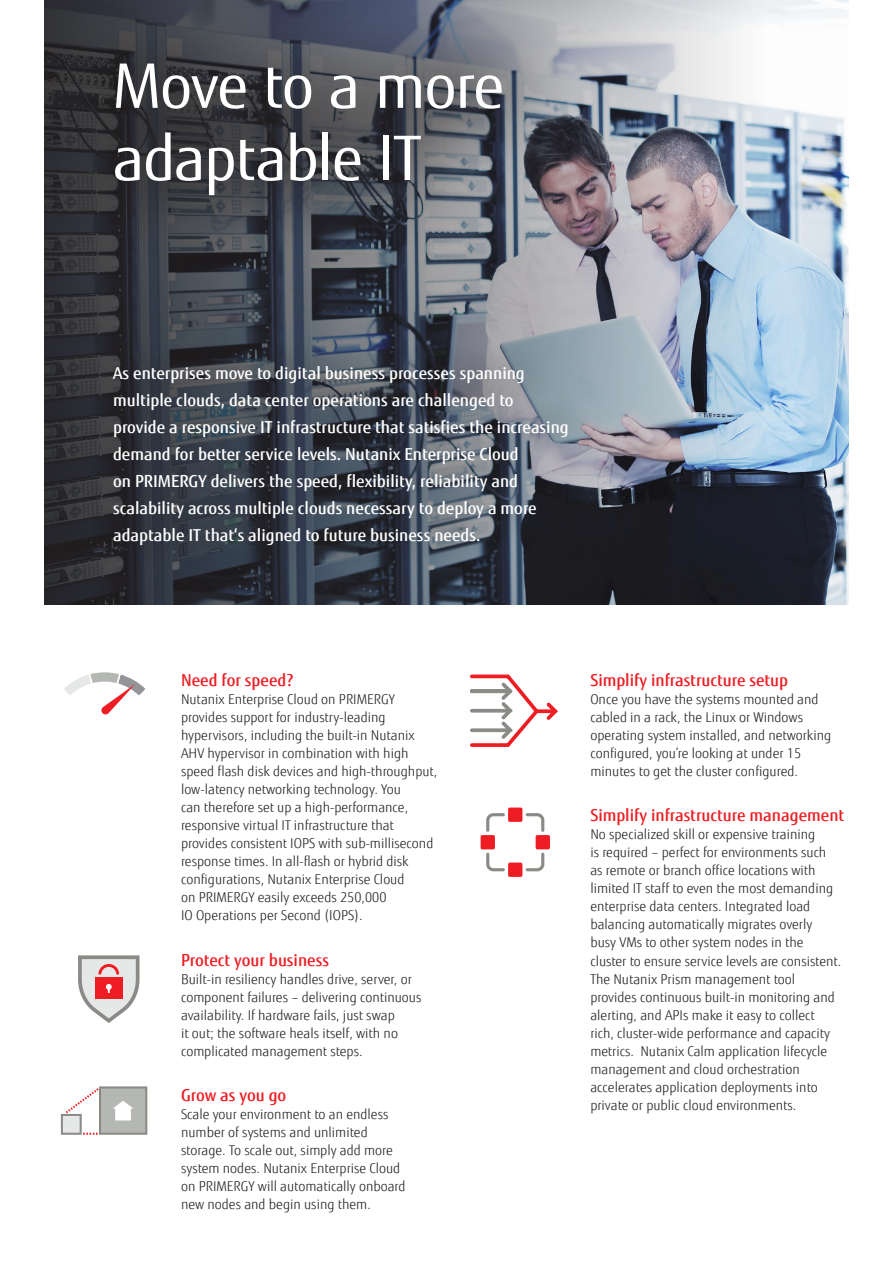
<style>
.page{position:relative;width:893px;height:1263px;background:#fff}
.page>*{position:absolute;margin:0;border:0;box-sizing:border-box;transform-origin:0 0}
._2Page_Flyer_-_Intro{font:61.5px/72.2px "Fujitsu Sans";letter-spacing:-.02em;color:#fff}
.t1{font:500 16.5px/27.2px "Fujitsu Sans";color:#fff}
._2Page_Flyer_-_Intro-2{font:500 16.5px "Fujitsu Sans";color:#ee1d23}
._2Page_Flyer_-_Intro-3{font:300 13.5px/18px "Fujitsu Sans";color:#231f20}
</style>
<div class="page">
<svg style="left:64px;top:672px;width:81px;height:43px"></svg>
<svg style="left:78px;top:955px;width:62px;height:68px"></svg>
<div style="left:61px;top:1114px;width:21px;height:21px;background:#e5e8e7;border:2px solid #8a8b86"></div>
<div style="left:99px;top:1086px;width:48px;height:49px;background:#b5b7b2;border:2px solid #8a8b86"></div>
<svg style="left:63px;top:1086px;width:38px;height:29px"></svg>
<svg style="left:83px;top:1133px;width:15px;height:2px"></svg>
<svg style="left:113px;top:1101px;width:20px;height:19px"></svg>
<svg style="left:470px;top:674px;width:88px;height:73px"></svg>
<svg style="left:537px;top:709px;width:18px;height:4px"></svg>
<svg style="left:508px;top:807px;width:14px;height:4px"></svg>
<svg style="left:508px;top:873px;width:14px;height:4px"></svg>
<div style="left:536px;top:835px;width:14px;height:14px;background:#ee1d23;border:3px solid #ee1d23"></div>
<div style="left:481px;top:835px;width:14px;height:14px;background:#ee1d23"></div>
<svg style="left:485px;top:811px;width:61px;height:62px"></svg>
<img style="left:45px;top:0;width:801px;height:604px">
<div style="left:45px;top:0;width:530px;height:266px;background:#231f20;opacity:.8"></div>
<div style="left:87px;top:340px;width:508px;height:230px;background:#231f20;opacity:.75"></div>
<p class="_2Page_Flyer_-_Intro" style="left:113px;top:50px;width:393px">Move to a more adaptable IT</p>
<p class="t1" style="left:113px;top:359px;width:457px">As enterprises move to digital business processes spanning multiple clouds, data center operations are challenged to provide a responsive IT infrastructure that satisfies the increasing demand for better service levels. Nutanix Enterprise Cloud<br>on PRIMERGY delivers the speed, flexibility, reliability and scalability across multiple clouds necessary to deploy a more adaptable IT that‘s aligned to future business needs.</p>
<p class="_2Page_Flyer_-_Intro-2" style="left:181px;top:669px;width:114px">Need for speed?</p>
<p class="_2Page_Flyer_-_Intro-3" style="left:181px;top:690px;width:258px">Nutanix Enterprise Cloud on PRIMERGY provides support for industry-leading hypervisors, including the built-in Nutanix AHV hypervisor in combination with high speed flash disk devices and high-throughput, low-latency networking technology. You<br>can therefore set up a high-performance, responsive virtual IT infrastructure that provides consistent IOPS with sub-millisecond response times. In all-flash or hybrid disk configurations, Nutanix Enterprise Cloud<br>on PRIMERGY easily exceeds 250,000<br>IO Operations per Second (IOPS).</p>
<p class="_2Page_Flyer_-_Intro-2" style="left:181px;top:949px;width:150px">Protect your business</p>
<p class="_2Page_Flyer_-_Intro-3" style="left:181px;top:970px;width:242px">Built-in resiliency handles drive, server, or component failures – delivering continuous availability. If hardware fails, just swap<br>it out; the software heals itself, with no complicated management steps.</p>
<p class="_2Page_Flyer_-_Intro-2" style="left:181px;top:1084px;width:107px">Grow as you go</p>
<p class="_2Page_Flyer_-_Intro-3" style="left:181px;top:1105px;width:226px">Scale your environment to an endless number of systems and unlimited storage. To scale out, simply add more system nodes. Nutanix Enterprise Cloud on PRIMERGY will automatically onboard new nodes and begin using them.</p>
<p class="_2Page_Flyer_-_Intro-2" style="left:590px;top:669px;width:199px">Simplify infrastructure setup</p>
<p class="_2Page_Flyer_-_Intro-3" style="left:590px;top:690px;width:242px">Once you have the systems mounted and cabled in a rack, the Linux or Windows operating system installed, and networking configured, you’re looking at under 15 minutes to get the cluster configured.</p>
<p class="_2Page_Flyer_-_Intro-2" style="left:590px;top:805px;width:255px">Simplify infrastructure management</p>
<p class="_2Page_Flyer_-_Intro-3" style="left:590px;top:825px;width:253px">No specialized skill or expensive training<br>is required – perfect for environments such as remote or branch office locations with limited IT staff to even the most demanding enterprise data centers. Integrated load balancing automatically migrates overly<br>busy VMs to other system nodes in the cluster to ensure service levels are consistent.<br>The Nutanix Prism management tool provides continuous built-in monitoring and alerting, and APIs make it easy to collect rich, cluster-wide performance and capacity metrics. Nutanix Calm application lifecycle management and cloud orchestration accelerates application deployments into private or public cloud environments.</p>
</div>
